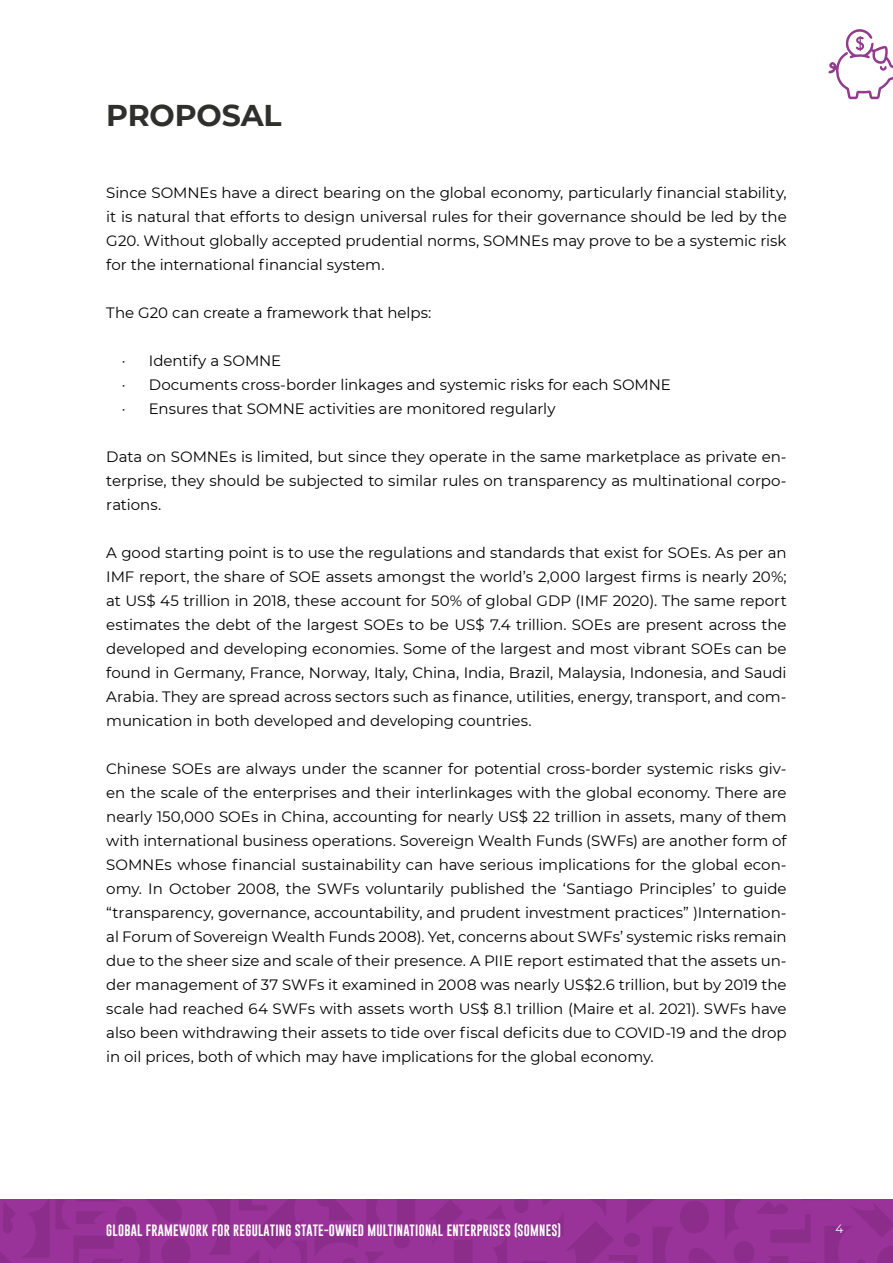
<style>
.page{position:relative;width:893px;height:1263px;background:#fff}
.page>*{position:absolute;margin:0;border:0;box-sizing:border-box;transform-origin:0 0}
.t1{font:700 30px "Montserrat";letter-spacing:-.005em;color:#2f302e}
.t2{font:15px/24px "Montserrat";letter-spacing:-.005em;color:#000;text-align:justify}
.t3{font:12px "Gobold";letter-spacing:.02em;color:#fff}
.t4{font:12px "Montserrat";color:#fff}
</style>
<div class="page">
<div style="left:0;top:1199px;width:893px;height:64px;background:#939"></div>
<svg style="left:514px;top:1199px;width:379px;height:64px"></svg>
<svg style="left:430px;top:1200px;width:77px;height:63px"></svg>
<svg style="left:0;top:1199px;width:415px;height:64px"></svg>
<svg style="left:828px;top:29px;width:65px;height:70px"></svg>
<h1 class="t1" style="left:106px;top:102px;width:177px">PROPOSAL</h1>
<p class="t2" style="left:106px;top:180px;width:682px">Since SOMNEs have a direct bearing on the global economy, particularly financial stability, it is natural that efforts to design universal rules for their governance should be led by the G20. Without globally accepted prudential norms, SOMNEs may prove to be a systemic risk for the international financial system.</p>
<p class="t2" style="left:106px;top:301px;width:327px">The G20 can create a framework that helps:</p>
<p class="t2" style="left:122px;top:349px;width:550px;text-align:left">· Identify a SOMNE<br>· Documents cross-border linkages and systemic risks for each SOMNE · Ensures that SOMNE activities are monitored regularly</p>
<p class="t2" style="left:106px;top:445px;width:682px">Data on SOMNEs is limited, but since they operate in the same marketplace as private en&shy;terprise, they should be subjected to similar rules on transparency as multinational corpo&shy;rations.</p>
<p class="t2" style="left:106px;top:540px;width:682px">A good starting point is to use the regulations and standards that exist for SOEs. As per an IMF report, the share of SOE assets amongst the world’s 2,000 largest firms is nearly 20%; at US$ 45 trillion in 2018, these account for 50% of global GDP (IMF 2020). The same report estimates the debt of the largest SOEs to be US$ 7.4 trillion. SOEs are present across the developed and developing economies. Some of the largest and most vibrant SOEs can be found in Germany, France, Norway, Italy, China, India, Brazil, Malaysia, Indonesia, and Saudi Arabia. They are spread across sectors such as finance, utilities, energy, transport, and com&shy;munication in both developed and developing countries.</p>
<p class="t2" style="left:106px;top:757px;width:682px">Chinese SOEs are always under the scanner for potential cross-border systemic risks giv&shy;en the scale of the enterprises and their interlinkages with the global economy. There are nearly 150,000 SOEs in China, accounting for nearly US$ 22 trillion in assets, many of them with international business operations. Sovereign Wealth Funds (SWFs) are another form of SOMNEs whose financial sustainability can have serious implications for the global econ&shy;omy. In October 2008, the SWFs voluntarily published the ‘Santiago Principles’ to guide “transparency, governance, accountability, and prudent investment practices” )Internation&shy;al Forum of Sovereign Wealth Funds 2008). Yet, concerns about SWFs’ systemic risks remain due to the sheer size and scale of their presence. A PIIE report estimated that the assets un&shy;der management of 37 SWFs it examined in 2008 was nearly US$2.6 trillion, but by 2019 the scale had reached 64 SWFs with assets worth US$ 8.1 trillion (Maire et al. 2021). SWFs have also been withdrawing their assets to tide over fiscal deficits due to COVID-19 and the drop in oil prices, both of which may have implications for the global economy.</p>
<p class="t3" style="left:106px;top:1223px;width:456px">GLOBAL FRAMEWORK FOR REGULATING STATE-OWNED MULTINATIONAL ENTERPRISES (SOMNES)</p>
<p class="t4" style="left:836px;top:1223px;width:9px">4</p>
</div>
